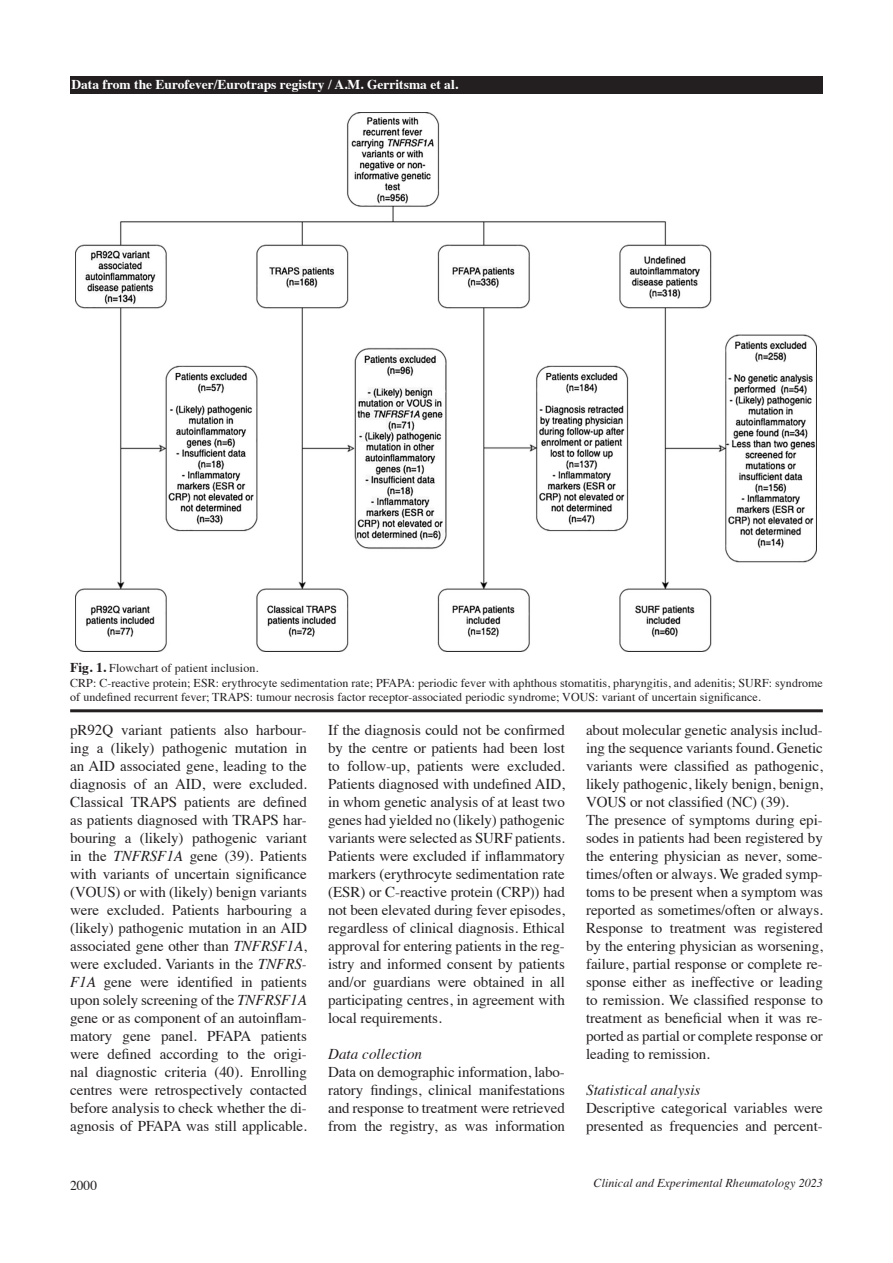
<style>
.page{position:relative;width:893px;height:1263px;background:#fff}
.page>*{position:absolute;margin:0;border:0;box-sizing:border-box;transform-origin:0 0}
.t1{font:15px/18px "Times";letter-spacing:-.005em;color:#231f20;text-align:justify}
.t2{font:italic 15px "Times";letter-spacing:.005em;color:#231f20}
.t3{font:700 13.5px "Times";color:#fff}
.t4{font:13.5px "Times";color:#231f20}
.t5{font:12px/14.2px "Times";letter-spacing:.005em;color:#231f20}
.t6{font:italic 12px "Times";letter-spacing:.005em;color:#231f20}
.s1{font-weight:700;font-size:13.5px}
.s2{font-style:italic}
</style>
<div class="page">
<div style="left:70px;top:77px;width:753px;height:17px;background:#231f20"></div>
<hr style="left:70px;top:709px;width:753px;height:3px;background:#231f20">
<img style="left:75px;top:112px;width:741px;height:539px">
<p class="t3" style="left:71px;top:71px;width:388px">Data from the Eurofever/Eurotraps registry / A.M. Gerritsma et al.</p>
<p class="t5" style="left:70px;top:660px;width:190px"><span class="s1">Fig. 1.</span> Flowchart of patient inclusion.</p>
<p class="t5" style="left:70px;top:674px;width:754px">CRP: C-reactive protein; ESR: erythrocyte sedimentation rate; PFAPA: periodic fever with aphthous stomatitis, pharyngitis, and adenitis; SURF: syndrome of undefined recurrent fever; TRAPS: tumour necrosis factor receptor-associated periodic syndrome; VOUS: variant of uncertain significance.</p>
<p class="t1" style="left:70px;top:720px;width:238px">pR92Q variant patients also harbour&shy;ing a (likely) pathogenic mutation in an AID associated gene, leading to the diagnosis of an AID, were excluded.<br>Classical TRAPS patients are defined as patients diagnosed with TRAPS har&shy;bouring a (likely) pathogenic variant in the <span class="s2">TNFRSF1A</span> gene (39). Patients with variants of uncertain significance (VOUS) or with (likely) benign variants were excluded. Patients harbouring a (likely) pathogenic mutation in an AID associated gene other than <span class="s2">TNFRSF1A</span>, were excluded. Variants in the <span class="s2">TNFRS-F1A</span> gene were identified in patients upon solely screening of the <span class="s2">TNFRSF1A </span>gene or as component of an autoinflam&shy;matory gene panel. PFAPA patients were defined according to the origi&shy;nal diagnostic criteria (40). Enrolling centres were retrospectively contacted before analysis to check whether the di&shy;agnosis of PFAPA was still applicable.</p>
<p class="t1" style="left:328px;top:720px;width:238px">If the diagnosis could not be confirmed by the centre or patients had been lost to follow-up, patients were excluded.<br>Patients diagnosed with undefined AID, in whom genetic analysis of at least two genes had yielded no (likely) pathogenic variants were selected as SURF patients.<br>Patients were excluded if inflammatory markers (erythrocyte sedimentation rate (ESR) or C-reactive protein (CRP)) had not been elevated during fever episodes, regardless of clinical diagnosis. Ethical approval for entering patients in the reg&shy;istry and informed consent by patients and/or guardians were obtained in all participating centres, in agreement with local requirements.</p>
<p class="t2" style="left:328px;top:1041px;width:95px">Data collection</p>
<p class="t1" style="left:328px;top:1062px;width:238px">Data on demographic information, labo&shy;ratory findings, clinical manifestations and response to treatment were retrieved from the registry, as was information</p>
<p class="t1" style="left:586px;top:720px;width:238px">about molecular genetic analysis includ&shy;ing the sequence variants found. Genetic variants were classified as pathogenic, likely pathogenic, likely benign, benign, VOUS or not classified (NC) (39).</p>
<p class="t1" style="left:586px;top:810px;width:238px">The presence of symptoms during epi&shy;sodes in patients had been registered by the entering physician as never, some&shy;times/often or always. We graded symp&shy;toms to be present when a symptom was reported as sometimes/often or always.<br>Response to treatment was registered by the entering physician as worsening, failure, partial response or complete re&shy;sponse either as ineffective or leading to remission. We classified response to treatment as beneficial when it was re&shy;ported as partial or complete response or leading to remission.</p>
<p class="t2" style="left:586px;top:1077px;width:116px">Statistical analysis</p>
<p class="t1" style="left:586px;top:1098px;width:238px">Descriptive categorical variables were presented as frequencies and percent-</p>
<p class="t4" style="left:70px;top:1172px;width:28px">2000</p>
<p class="t6" style="left:594px;top:1173px;width:231px">Clinical and Experimental Rheumatology 2023</p>
</div>
